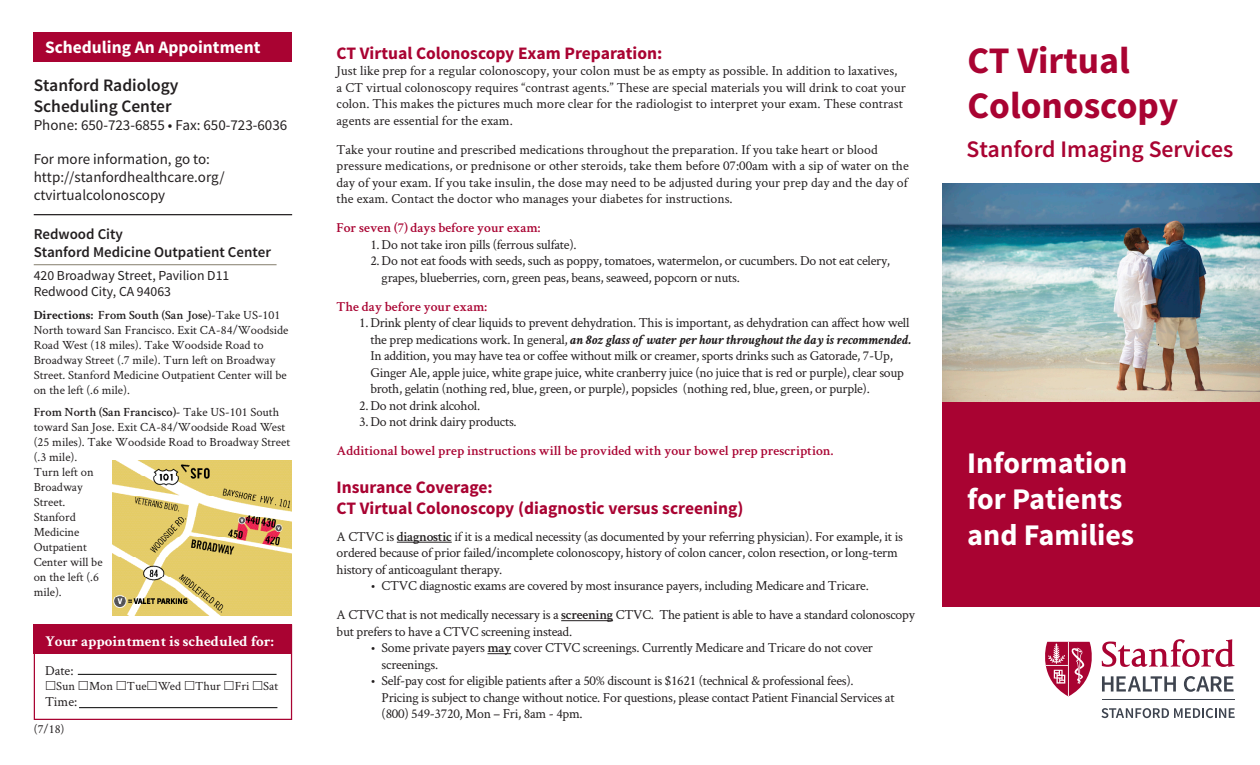
<style>
.page{position:relative;width:1260px;height:765px;background:#fff}
.page>*{position:absolute;margin:0;border:0;box-sizing:border-box;transform-origin:0 0}
.t1{font:700 37.5px/45px "Source Sans Pro";color:#a90332}
.t2{font:700 30px "Source Sans Pro";color:#fff}
.t3{font:600 23.75px "Source Sans Pro";color:#a90332}
.t4{font:700 17.5px "Source Sans Pro";color:#a90332}
.t5{font:600 17.5px "Source Sans Pro";color:#231f20}
.t6{font:700 17.5px "Source Sans Pro";color:#fff}
.t7{font:15px/18px "Source Sans Pro";color:#231f20}
.t8{font:600 15px "Source Sans Pro";color:#231f20}
.t9{font:700 15px "Crimson Text";color:#fff}
.t10{font:13.75px/16.5px "Crimson Text";letter-spacing:-.02em;color:#231f20}
.t11{font:13.75px/16.5px "Crimson Text";color:#231f20}
.t12{font:600 13.75px "Crimson Text";color:#a90332}
.t13{font:13.75px "Source Sans Pro";color:#231f20}
.t14{font:12.5px/15px "Crimson Text";color:#231f20}
.s1{font-weight:700}
.s2{font-weight:600}
.s3{font-weight:700;font-style:italic}
</style>
<div class="page">
<div style="left:34px;top:624px;width:258px;height:29px;background:#a90332"></div>
<div style="left:34px;top:624px;width:258px;height:96px;border:1px solid #a90332"></div>
<hr style="left:78px;top:674px;width:199px;height:1px;background:#000">
<hr style="left:79px;top:707px;width:198px;height:1px;background:#000">
<hr style="left:397px;top:542px;width:55px;height:1px;background:#231f20">
<hr style="left:561px;top:620px;width:52px;height:1px;background:#231f20">
<svg style="left:488px;top:653px;width:23px;height:1px"></svg>
<hr style="left:34px;top:214px;width:258px;height:1px;background:#231f20">
<img style="left:112px;top:460px;width:180px;height:156px">
<hr style="left:34px;top:264px;width:243px;height:1px;background:#847d6d">
<div style="left:34px;top:32px;width:258px;height:30px;background:#a90332"></div>
<div style="left:942px;top:400px;width:318px;height:207px;background:#a90332"></div>
<svg style="left:1101px;top:708px;width:134px;height:10px"></svg>
<hr style="left:1102px;top:699px;width:133px;height:1px;background:#3e444f">
<svg style="left:1045px;top:639px;width:189px;height:57px"></svg>
<img style="left:942px;top:184px;width:318px;height:218px">
<p class="t6" style="left:45px;top:36px;width:217px">Scheduling An Appointment</p>
<p class="t5" style="left:34px;top:74px;width:146px">Stanford Radiology</p>
<p class="t5" style="left:34px;top:95px;width:139px">Scheduling Center</p>
<p class="t7" style="left:34px;top:116px;width:255px">Phone: 650-723-6855 • Fax: 650-723-6036</p>
<p class="t7" style="left:34px;top:150px;width:178px">For more information, go to:</p>
<p class="t7" style="left:34px;top:168px;width:192px">http://stanfordhealthcare.org/ ctvirtualcolonoscopy</p>
<p class="t8" style="left:34px;top:225px;width:91px">Redwood City</p>
<p class="t8" style="left:34px;top:243px;width:239px">Stanford Medicine Outpatient Center</p>
<p class="t13" style="left:34px;top:267px;width:197px">420 Broadway Street, Pavilion D11</p>
<p class="t13" style="left:34px;top:283px;width:139px">Redwood City, CA 94063</p>
<p class="t14" style="left:34px;top:307px;width:256px"><span class="s1">Directions:</span> <span class="s2">From South (San Jose)</span>-Take US-101<br>North toward San Francisco. Exit CA-84/Woodside Road West (18 miles). Take Woodside Road to Broadway Street (.7 mile). Turn left on Broadway Street. Stanford Medicine Outpatient Center will be on the left (.6 mile).</p>
<p class="t14" style="left:34px;top:405px;width:258px"><span class="s2">From North (San Francisco)-</span> Take US-101 South toward San Jose. Exit CA-84/Woodside Road West (25 miles). Take Woodside Road to Broadway Street (.3 mile).<br>Turn left on<br>Broadway<br>Street.<br>Stanford<br>Medicine<br>Outpatient<br>Center will be<br>on the left (.6<br>mile).</p>
<p class="t9" style="left:45px;top:632px;width:230px">Your appointment is scheduled for:</p>
<p class="t10" style="left:45px;top:662px;width:30px">Date:</p>
<p class="t14" style="left:56px;top:678px;width:224px">Sun Mon Tue Wed Thur Fri Sat</p>
<p class="t10" style="left:45px;top:693px;width:34px">Time:</p>
<p class="t14" style="left:34px;top:721px;width:32px">(7/18)</p>
<p class="t4" style="left:337px;top:41px;width:327px">CT Virtual Colonoscopy Exam Preparation:</p>
<p class="t11" style="left:337px;top:62px;width:571px">Just like prep for a regular colonoscopy, your colon must be as empty as possible. In addition to laxatives, a CT virtual colonoscopy requires “contrast agents.” These are special materials you will drink to coat your colon. This makes the pictures much more clear for the radiologist to interpret your exam. These contrast agents are essential for the exam.</p>
<p class="t11" style="left:337px;top:140px;width:574px">Take your routine and prescribed medications throughout the preparation. If you take heart or blood pressure medications, or prednisone or other steroids, take them before 07:00am with a sip of water on the day of your exam. If you take insulin, the dose may need to be adjusted during your prep day and the day of the exam. Contact the doctor who manages your diabetes for instructions.</p>
<p class="t12" style="left:337px;top:218px;width:205px">For seven (7) days before your exam:</p>
<p class="t10" style="left:370px;top:235px;width:208px">1. Do not take iron pills (ferrous sulfate).</p>
<p class="t10" style="left:382px;top:252px;width:510px;text-indent:-11px">2. Do not eat foods with seeds, such as poppy, tomatoes, watermelon, or cucumbers. Do not eat celery, grapes, blueberries, corn, green peas, beans, seaweed, popcorn or nuts.</p>
<p class="t12" style="left:337px;top:296px;width:152px">The day before your exam:</p>
<p class="t10" style="left:370px;top:314px;width:542px;text-indent:-11px">1. Drink plenty of clear liquids to prevent dehydration. This is important, as dehydration can affect how well the prep medications work. In general, <span class="s3">an 8oz glass of water per hour throughout the day is recommended.<br></span>In addition, you may have tea or coffee without milk or creamer, sports drinks such as Gatorade, 7-Up, Ginger Ale, apple juice, white grape juice, white cranberry juice (no juice that is red or purple), clear soup broth, gelatin (nothing red, blue, green, or purple), popsicles (nothing red, blue, green, or purple).</p>
<p class="t10" style="left:359px;top:396px;width:123px">2. Do not drink alcohol.</p>
<p class="t10" style="left:359px;top:413px;width:159px">3. Do not drink dairy products.</p>
<p class="t12" style="left:337px;top:441px;width:498px">Additional bowel prep instructions will be provided with your bowel prep prescription.</p>
<p class="t4" style="left:337px;top:475px;width:158px">Insurance Coverage:</p>
<p class="t4" style="left:337px;top:496px;width:408px">CT Virtual Colonoscopy (diagnostic versus screening)</p>
<p class="t10" style="left:337px;top:527px;width:568px">A CTVC is <span class="s2">diagnostic</span> if it is a medical necessity (as documented by your referring physician). For example, it is ordered because of prior failed/incomplete colonoscopy, history of colon cancer, colon resection, or long-term history of anticoagulant therapy.</p>
<p class="t10" style="left:370px;top:577px;width:500px">• CTVC diagnostic exams are covered by most insurance payers, including Medicare and Tricare.</p>
<p class="t10" style="left:337px;top:606px;width:580px">A CTVC that is not medically necessary is a <span class="s2">screening</span> CTVC. The patient is able to have a standard colonoscopy but prefers to have a CTVC screening instead.</p>
<p class="t10" style="left:382px;top:639px;width:493px;text-indent:-11px">• Some private payers <span class="s2">may</span> cover CTVC screenings. Currently Medicare and Tricare do not cover screenings.</p>
<p class="t10" style="left:370px;top:672px;width:485px">• Self-pay cost for eligible patients after a 50% discount is $1621 (technical &amp; professional fees).</p>
<p class="t10" style="left:382px;top:688px;width:514px">Pricing is subject to change without notice. For questions, please contact Patient Financial Services at (800) 549-3720, Mon – Fri, 8am - 4pm.</p>
<p class="t1" style="left:968px;top:40px;width:212px">CT Virtual<br>Colonoscopy</p>
<p class="t3" style="left:967px;top:135px;width:268px">Stanford Imaging Services</p>
<p class="t2" style="left:967px;top:443px;width:161px">Information</p>
<p class="t2" style="left:967px;top:479px;width:157px">for Patients</p>
<p class="t2" style="left:967px;top:515px;width:168px">and Families</p>
</div>
